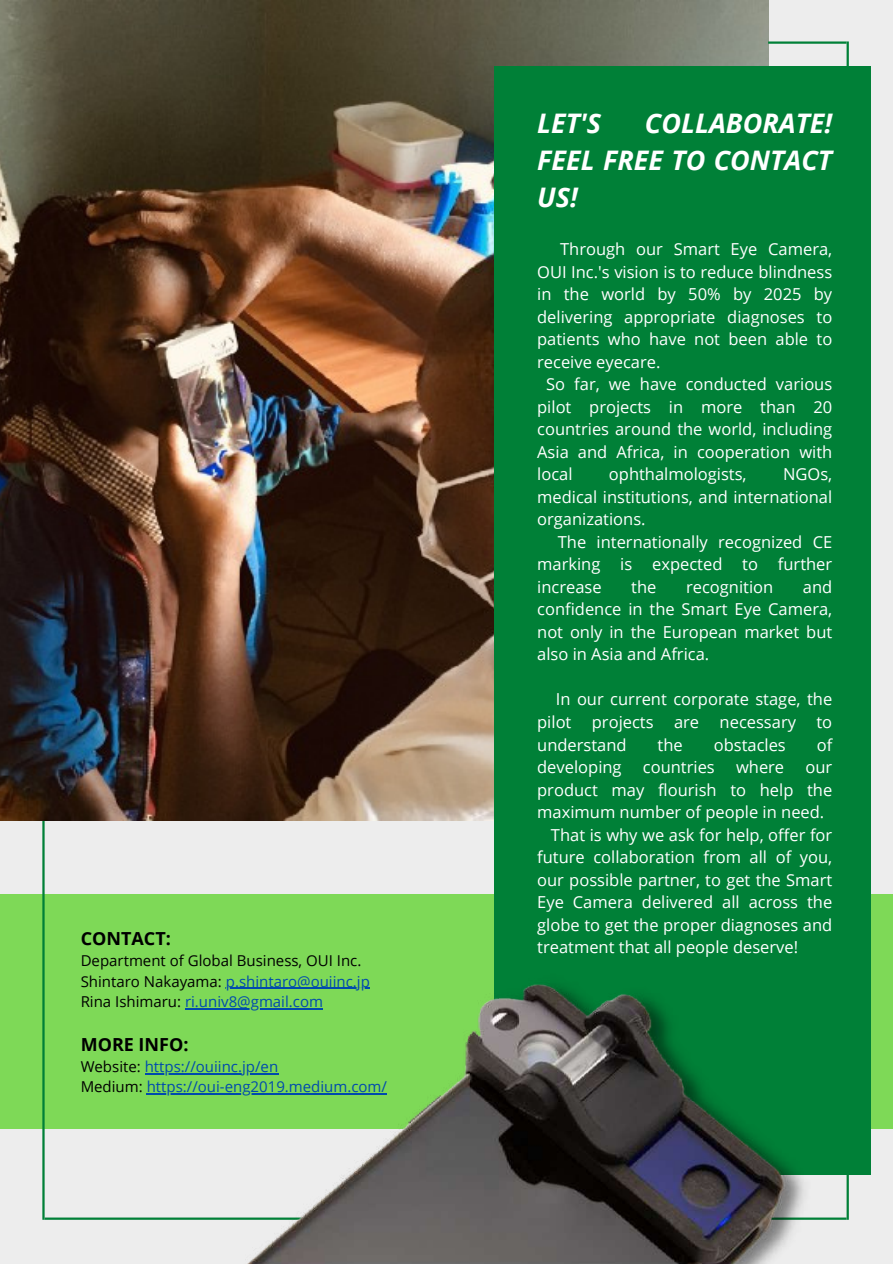
<style>
.page{position:relative;width:893px;height:1264px;background:#fff}
.page>*{position:absolute;margin:0;border:0;box-sizing:border-box;transform-origin:0 0}
.t1{font:italic 700 27px/37.2px "Open Sans";color:#fff;text-align:justify}
.t2{font:700 18px "Open Sans";color:#000}
.t3{font:16.5px/22.5px "Open Sans";color:#fff;text-align:justify}
.t4{font:15px/20.2px "Open Sans";color:#000}
.t5{font:15px/20.2px "Open Sans";color:#004aad}
.s1{color:#004aad}
.s2{color:#000}
</style>
<div class="page">
<div style="left:0;top:0;width:892px;height:1263px;background:#ededed"></div>
<div style="left:0;top:894px;width:892px;height:234px;background:#7ed957"></div>
<hr style="left:846px;top:41px;width:2px;height:1178px;background:#008037">
<img style="left:0;top:0;width:768px;height:820px">
<hr style="left:42px;top:821px;width:3px;height:398px;background:#008037">
<div style="left:494px;top:66px;width:376px;height:1108px;background:#008037"></div>
<hr style="left:768px;top:41px;width:78px;height:3px;background:#008037">
<img style="left:21px;top:889px;width:871px;height:374px">
<p class="t2" style="left:81px;top:925px;width:92px">CONTACT:</p>
<p class="t4" style="left:81px;top:950px;width:291px">Department of Global Business, OUI Inc.<br>Shintaro Nakayama: <span class="s1">p.shintaro@ouiinc.jp<br></span>Rina Ishimaru: <span class="s1">ri.univ8@gmail.com</span></p>
<p class="t2" style="left:81px;top:1031px;width:109px">MORE INFO:</p>
<p class="t5" style="left:81px;top:1056px;width:308px"><span class="s2">Website:</span> https://ouiinc.jp/en<br><span class="s2">Medium:</span> https://oui-eng2019.medium.com/</p>
<h1 class="t1" style="left:537px;top:104px;width:296px;text-indent:108px">COLLABORATE!<br>FEEL FREE TO CONTACT US!</h1>
<h1 class="t1" style="left:537px;top:104px;width:65px">LET'S</h1>
<p class="t3" style="left:560px;top:237px;width:273px">Through our Smart Eye Camera,</p>
<p class="t3" style="left:537px;top:260px;width:296px">OUI Inc.'s vision is to reduce blindness</p>
<p class="t3" style="left:537px;top:282px;width:296px">in the world by 50% by 2025 by</p>
<p class="t3" style="left:537px;top:305px;width:296px">delivering appropriate diagnoses to</p>
<p class="t3" style="left:537px;top:327px;width:296px">patients who have not been able to</p>
<p class="t3" style="left:537px;top:350px;width:125px">receive eyecare.</p>
<p class="t3" style="left:546px;top:372px;width:287px">So far, we have conducted various</p>
<p class="t3" style="left:537px;top:395px;width:296px">pilot projects in more than 20</p>
<p class="t3" style="left:537px;top:417px;width:296px">countries around the world, including</p>
<p class="t3" style="left:537px;top:440px;width:296px">Asia and Africa, in cooperation with</p>
<p class="t3" style="left:537px;top:462px;width:37px">local</p>
<p class="t3" style="left:609px;top:462px;width:139px">ophthalmologists,</p>
<p class="t3" style="left:537px;top:462px;width:296px;text-indent:246px">NGOs, medical institutions, and international organizations.</p>
<p class="t3" style="left:537px;top:530px;width:296px;text-indent:21px">The internationally recognized CE marking is expected to further increase</p>
<p class="t3" style="left:537px;top:575px;width:296px;text-indent:265px">and confidence in the Smart Eye Camera, not only in the European market but also in Asia and Africa.</p>
<p class="t3" style="left:537px;top:687px;width:296px;text-indent:19px">In our current corporate stage, the pilot projects are necessary to understand</p>
<p class="t3" style="left:631px;top:575px;width:27px">the</p>
<p class="t3" style="left:686px;top:575px;width:89px">recognition</p>
<p class="t3" style="left:657px;top:732px;width:27px">the</p>
<p class="t3" style="left:713px;top:732px;width:74px">obstacles</p>
<p class="t3" style="left:816px;top:732px;width:17px">of</p>
<p class="t3" style="left:537px;top:755px;width:86px">developing</p>
<p class="t3" style="left:642px;top:755px;width:73px">countries</p>
<p class="t3" style="left:736px;top:755px;width:50px">where</p>
<p class="t3" style="left:805px;top:755px;width:28px">our</p>
<p class="t3" style="left:537px;top:777px;width:296px">product may flourish to help the</p>
<p class="t3" style="left:537px;top:800px;width:288px">maximum number of people in need.</p>
<p class="t3" style="left:551px;top:822px;width:283px">That is why we ask for help, offer for</p>
<p class="t3" style="left:537px;top:845px;width:296px">future collaboration from all of you,</p>
<p class="t3" style="left:537px;top:867px;width:296px">our possible partner, to get the Smart</p>
<p class="t3" style="left:537px;top:890px;width:296px">Eye Camera delivered all across the</p>
<p class="t3" style="left:537px;top:912px;width:296px">globe to get the proper diagnoses and</p>
<p class="t3" style="left:537px;top:935px;width:262px">treatment that all people deserve!</p>
</div>
